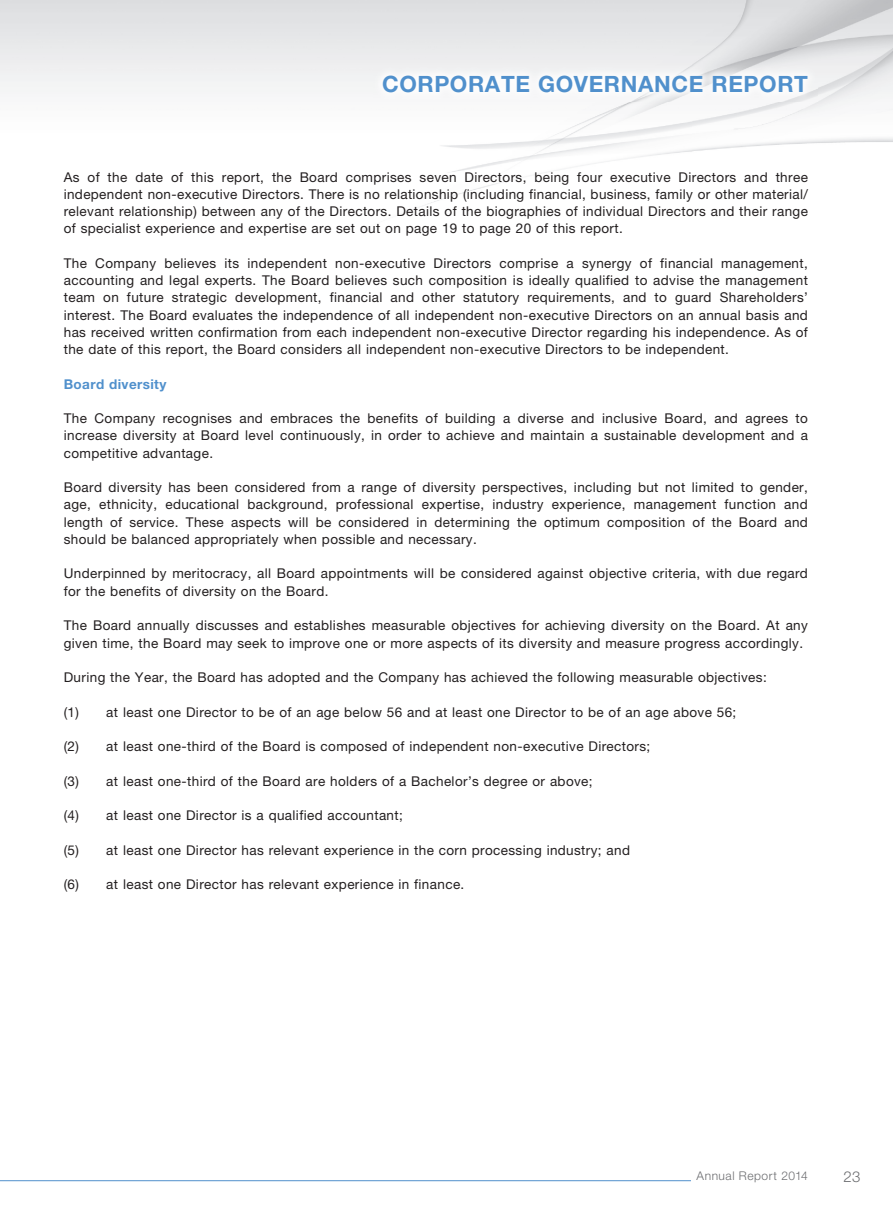
<style>
.page{position:relative;width:893px;height:1212px;background:#fff}
.page>*{position:absolute;margin:0;border:0;box-sizing:border-box;transform-origin:0 0}
.t1{font:700 22.5px "Helvetica Neue";letter-spacing:.03em;color:#5090cc}
.t2{font:300 15px "Helvetica Neue";color:#6c6d70}
.t3{font:13.5px/17.2px "Helvetica Neue";letter-spacing:.03em;color:#231f20;text-align:justify}
.t4{font:700 13.5px "Helvetica Neue";letter-spacing:.03em;color:#5090cc}
.t5{font:300 12px "Helvetica Neue";letter-spacing:.04em;color:#6c6d70}
</style>
<div class="page">
<img style="left:0;top:0;width:893px;height:1182px">
<img style="left:373px;top:66px;width:444px;height:36px">
<hr style="left:0;top:1180px;width:691px;height:1px;background:#5090cc">
<h1 class="t1" style="left:382px;top:76px;width:427px">CORPORATE GOVERNANCE REPORT</h1>
<p class="t3" style="left:64px;top:170px;width:746px">As of the date of this report, the Board comprises seven Directors, being four executive Directors and three independent non-executive Directors. There is no relationship (including financial, business, family or other material/ relevant relationship) between any of the Directors. Details of the biographies of individual Directors and their range of specialist experience and expertise are set out on page 19 to page 20 of this report.</p>
<p class="t3" style="left:64px;top:256px;width:746px">The Company believes its independent non-executive Directors comprise a synergy of financial management, accounting and legal experts. The Board believes such composition is ideally qualified to advise the management team on future strategic development, financial and other statutory requirements, and to guard Shareholders’ interest. The Board evaluates the independence of all independent non-executive Directors on an annual basis and has received written confirmation from each independent non-executive Director regarding his independence. As of the date of this report, the Board considers all independent non-executive Directors to be independent.</p>
<p class="t4" style="left:64px;top:379px;width:104px">Board diversity</p>
<p class="t3" style="left:64px;top:411px;width:746px">The Company recognises and embraces the benefits of building a diverse and inclusive Board, and agrees to increase diversity at Board level continuously, in order to achieve and maintain a sustainable development and a competitive advantage.</p>
<p class="t3" style="left:64px;top:480px;width:746px">Board diversity has been considered from a range of diversity perspectives, including but not limited to gender, age, ethnicity, educational background, professional expertise, industry experience, management function and length of service. These aspects will be considered in determining the optimum composition of the Board and should be balanced appropriately when possible and necessary.</p>
<p class="t3" style="left:64px;top:566px;width:746px">Underpinned by meritocracy, all Board appointments will be considered against objective criteria, with due regard for the benefits of diversity on the Board.</p>
<p class="t3" style="left:64px;top:618px;width:746px">The Board annually discusses and establishes measurable objectives for achieving diversity on the Board. At any given time, the Board may seek to improve one or more aspects of its diversity and measure progress accordingly.</p>
<p class="t3" style="left:64px;top:670px;width:704px">During the Year, the Board has adopted and the Company has achieved the following measurable objectives:</p>
<p class="t3" style="left:64px;top:704px;width:674px">(1) at least one Director to be of an age below 56 and at least one Director to be of an age above 56;</p>
<p class="t3" style="left:64px;top:739px;width:588px">(2) at least one-third of the Board is composed of independent non-executive Directors;</p>
<p class="t3" style="left:64px;top:773px;width:530px">(3) at least one-third of the Board are holders of a Bachelor’s degree or above;</p>
<p class="t3" style="left:64px;top:808px;width:341px">(4) at least one Director is a qualified accountant;</p>
<p class="t3" style="left:64px;top:842px;width:568px">(5) at least one Director has relevant experience in the corn processing industry; and</p>
<p class="t3" style="left:64px;top:877px;width:402px">(6) at least one Director has relevant experience in finance.</p>
<p class="t5" style="left:697px;top:1171px;width:113px">Annual Report 2014</p>
<p class="t2" style="left:844px;top:1171px;width:18px">23</p>
</div>
